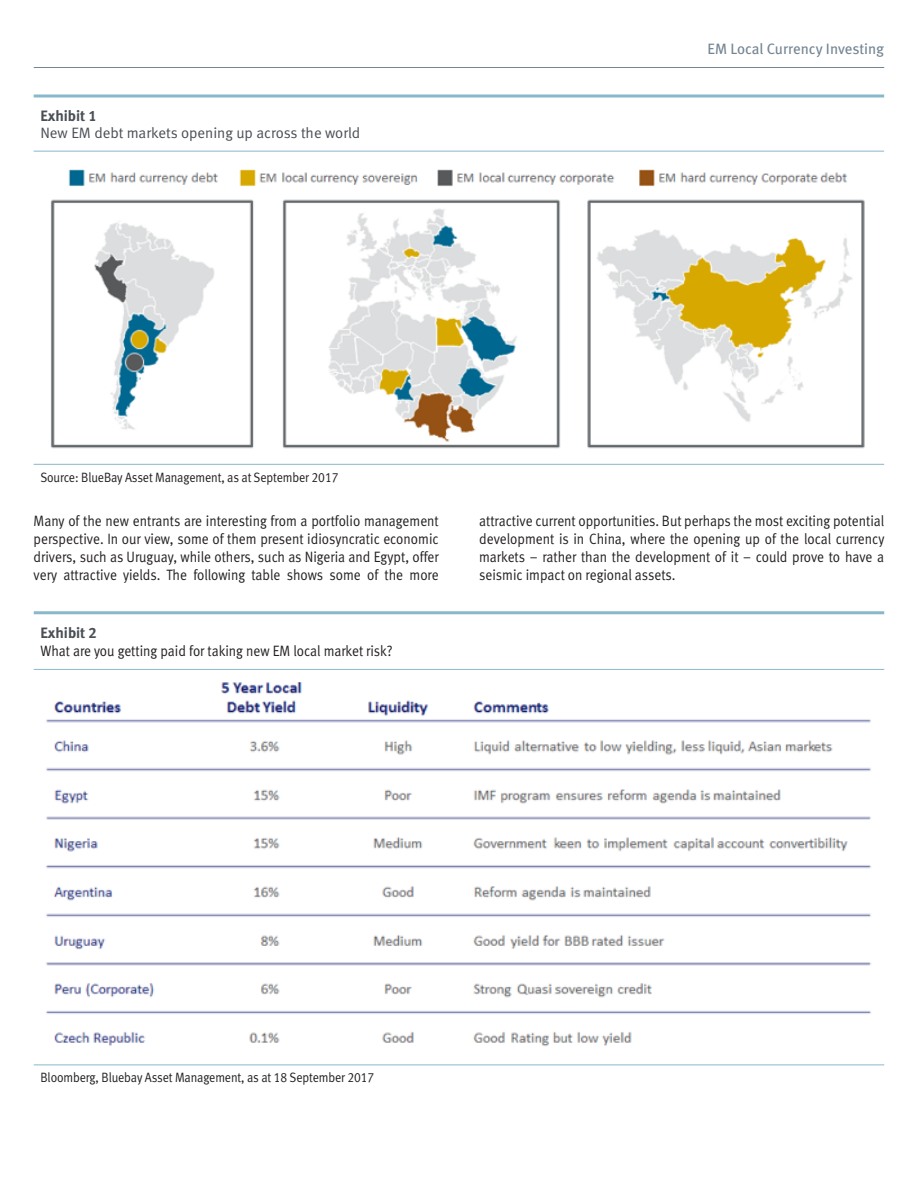
<style>
.page{position:relative;width:918px;height:1188px;background:#fff}
.page>*{position:absolute;margin:0;border:0;box-sizing:border-box;transform-origin:0 0}
.t1{font:15px/18px "Meta Normal LF";color:#231f20;text-align:justify;scale:.9 1}
.t2{font:15px "Meta Normal LF";color:#4a4f55}
.t3{font:15px "Meta Book LF";color:#748593}
.t4{font:15px "Meta Bold LF";color:#4a4f55}
.t5{font:13.5px "Meta Normal LF";letter-spacing:-.01em;color:#231f20;scale:.9 1}
</style>
<div class="page">
<hr style="left:34px;top:611px;width:850px;height:3px;background:#89b8ca">
<hr style="left:34px;top:669px;width:850px;height:1px;background:#89b8ca">
<hr style="left:34px;top:1065px;width:850px;height:1px;background:#89b8ca">
<svg style="left:34px;top:94px;width:850px;height:4px;background:#a6c9d7"></svg>
<hr style="left:34px;top:151px;width:850px;height:1px;background:#89b8ca">
<hr style="left:34px;top:464px;width:850px;height:1px;background:#89b8ca">
<hr style="left:34px;top:67px;width:850px;height:1px;background:#748593">
<img style="left:50px;top:169px;width:815px;height:280px">
<img style="left:46px;top:683px;width:825px;height:363px">
<p class="t4" style="left:40px;top:107px;width:58px">Exhibit 1</p>
<p class="t2" style="left:40px;top:124px;width:321px">New EM debt markets opening up across the world</p>
<p class="t5" style="left:40px;top:469px;width:333px">Source: BlueBay Asset Management, as at September 2017</p>
<p class="t3" style="left:708px;top:40px;width:178px">EM Local Currency Investing</p>
<p class="t1" style="left:34px;top:511px;width:452px">Many of the new entrants are interesting from a portfolio management perspective. In our view, some of them present idiosyncratic economic drivers, such as Uruguay, while others, such as Nigeria and Egypt, offer very attractive yields. The following table shows some of the more</p>
<p class="t1" style="left:479px;top:511px;width:452px">attractive current opportunities. But perhaps the most exciting potential development is in China, where the opening up of the local currency markets – rather than the development of it – could prove to have a seismic impact on regional assets.</p>
<p class="t4" style="left:40px;top:624px;width:58px">Exhibit 2</p>
<p class="t1" style="left:40px;top:642px;width:393px">What are you getting paid for taking new EM local market risk?</p>
<p class="t5" style="left:40px;top:1070px;width:373px">Bloomberg, Bluebay Asset Management, as at 18 September 2017</p>
</div>
